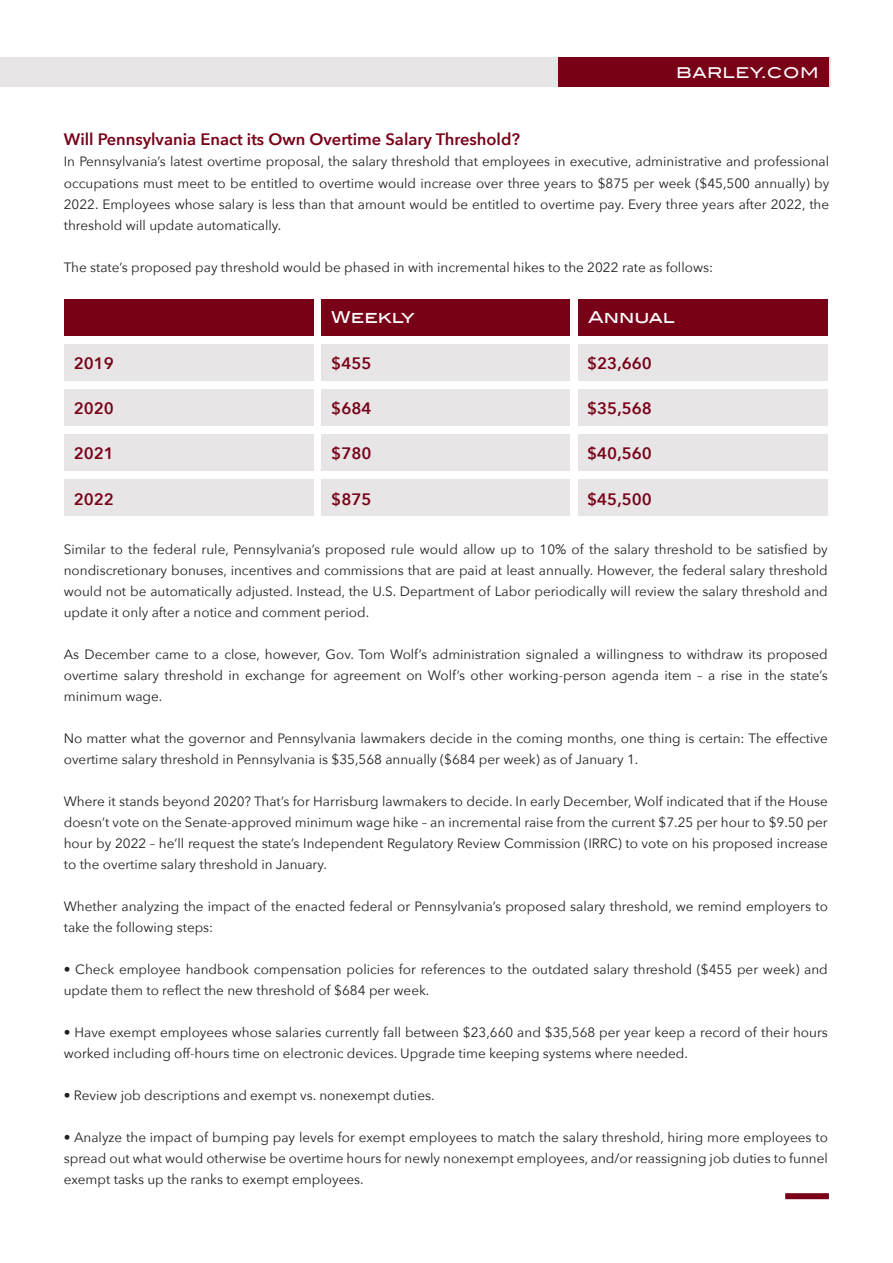
<style>
.page{position:relative;width:893px;height:1263px;background:#fff}
.page>*{position:absolute;margin:0;border:0;box-sizing:border-box;transform-origin:0 0}
.t1{font:600 16.5px "Avenir Next";color:#780118}
.t2{font:500 16.5px "ITC Blair";color:#fff}
.Cover_Big_title{font:500 15px "ITC Blair";letter-spacing:.03em;color:#fff}
.t3{font:13.5px/21px "Avenir Next";color:#231f20;text-align:justify}
</style>
<div class="page">
<div style="left:0;top:57px;width:830px;height:30px;background:#e8e5e6"></div>
<div style="left:558px;top:57px;width:271px;height:30px;background:#780118"></div>
<div style="left:785px;top:1193px;width:44px;height:6px;background:#780118"></div>
<div style="left:64px;top:344px;width:249px;height:37px;background:#e8e5e6"></div>
<div style="left:322px;top:344px;width:248px;height:37px;background:#e8e5e6"></div>
<div style="left:578px;top:344px;width:250px;height:37px;background:#e8e5e6"></div>
<div style="left:64px;top:300px;width:249px;height:36px;background:#780118"></div>
<div style="left:322px;top:300px;width:248px;height:36px;background:#780118"></div>
<div style="left:578px;top:300px;width:250px;height:36px;background:#780118"></div>
<div style="left:64px;top:389px;width:249px;height:36px;background:#e8e5e6"></div>
<div style="left:322px;top:389px;width:248px;height:36px;background:#e8e5e6"></div>
<div style="left:578px;top:389px;width:250px;height:36px;background:#e8e5e6"></div>
<div style="left:64px;top:434px;width:249px;height:36px;background:#e8e5e6"></div>
<div style="left:322px;top:434px;width:248px;height:36px;background:#e8e5e6"></div>
<div style="left:578px;top:434px;width:250px;height:36px;background:#e8e5e6"></div>
<div style="left:64px;top:479px;width:249px;height:37px;background:#e8e5e6"></div>
<div style="left:322px;top:479px;width:248px;height:37px;background:#e8e5e6"></div>
<div style="left:578px;top:479px;width:250px;height:37px;background:#e8e5e6"></div>
<p class="Cover_Big_title" style="left:676px;top:64px;width:144px">BARLEY.COM</p>
<p class="t1" style="left:64px;top:126px;width:458px">Will Pennsylvania Enact its Own Overtime Salary Threshold?</p>
<p class="t3" style="left:64px;top:151px;width:767px">In Pennsylvania’s latest overtime proposal, the salary threshold that employees in executive, administrative and professional occupations must meet to be entitled to overtime would increase over three years to $875 per week ($45,500 annually) by 2022. Employees whose salary is less than that amount would be entitled to overtime pay. Every three years after 2022, the threshold will update automatically.</p>
<p class="t3" style="left:64px;top:256px;width:651px">The state’s proposed pay threshold would be phased in with incremental hikes to the 2022 rate as follows:</p>
<p class="t1" style="left:74px;top:349px;width:42px">2019</p>
<p class="t1" style="left:74px;top:394px;width:42px">2020</p>
<p class="t1" style="left:74px;top:439px;width:42px">2021</p>
<p class="t1" style="left:74px;top:485px;width:42px">2022</p>
<p class="t2" style="left:331px;top:307px;width:85px">Weekly</p>
<p class="t2" style="left:588px;top:307px;width:88px">Annual</p>
<p class="t1" style="left:331px;top:349px;width:42px">$455</p>
<p class="t1" style="left:331px;top:394px;width:42px">$684</p>
<p class="t1" style="left:331px;top:439px;width:42px">$780</p>
<p class="t1" style="left:331px;top:485px;width:42px">$875</p>
<p class="t1" style="left:587px;top:349px;width:66px">$23,660</p>
<p class="t1" style="left:587px;top:394px;width:66px">$35,568</p>
<p class="t1" style="left:587px;top:439px;width:66px">$40,560</p>
<p class="t1" style="left:587px;top:485px;width:66px">$45,500</p>
<p class="t3" style="left:64px;top:538px;width:766px">Similar to the federal rule, Pennsylvania’s proposed rule would allow up to 10% of the salary threshold to be satisfied by nondiscretionary bonuses, incentives and commissions that are paid at least annually. However, the federal salary threshold would not be automatically adjusted. Instead, the U.S. Department of Labor periodically will review the salary threshold and update it only after a notice and comment period.</p>
<p class="t3" style="left:64px;top:643px;width:766px">As December came to a close, however, Gov. Tom Wolf’s administration signaled a willingness to withdraw its proposed overtime salary threshold in exchange for agreement on Wolf’s other working-person agenda item – a rise in the state’s minimum wage.</p>
<p class="t3" style="left:64px;top:727px;width:765px">No matter what the governor and Pennsylvania lawmakers decide in the coming months, one thing is certain: The effective overtime salary threshold in Pennsylvania is $35,568 annually ($684 per week) as of January 1.</p>
<p class="t3" style="left:64px;top:790px;width:766px">Where it stands beyond 2020? That’s for Harrisburg lawmakers to decide. In early December, Wolf indicated that if the House doesn’t vote on the Senate-approved minimum wage hike – an incremental raise from the current $7.25 per hour to $9.50 per hour by 2022 – he’ll request the state’s Independent Regulatory Review Commission (IRRC) to vote on his proposed increase to the overtime salary threshold in January.</p>
<p class="t3" style="left:64px;top:895px;width:766px">Whether analyzing the impact of the enacted federal or Pennsylvania’s proposed salary threshold, we remind employers to take the following steps:</p>
<p class="t3" style="left:64px;top:958px;width:765px">• Check employee handbook compensation policies for references to the outdated salary threshold ($455 per week) and update them to reflect the new threshold of $684 per week.</p>
<p class="t3" style="left:64px;top:1021px;width:766px">• Have exempt employees whose salaries currently fall between $23,660 and $35,568 per year keep a record of their hours worked including off-hours time on electronic devices. Upgrade time keeping systems where needed.</p>
<p class="t3" style="left:64px;top:1084px;width:372px">• Review job descriptions and exempt vs. nonexempt duties.</p>
<p class="t3" style="left:64px;top:1126px;width:766px">• Analyze the impact of bumping pay levels for exempt employees to match the salary threshold, hiring more employees to spread out what would otherwise be overtime hours for newly nonexempt employees, and/or reassigning job duties to funnel exempt tasks up the ranks to exempt employees.</p>
</div>
